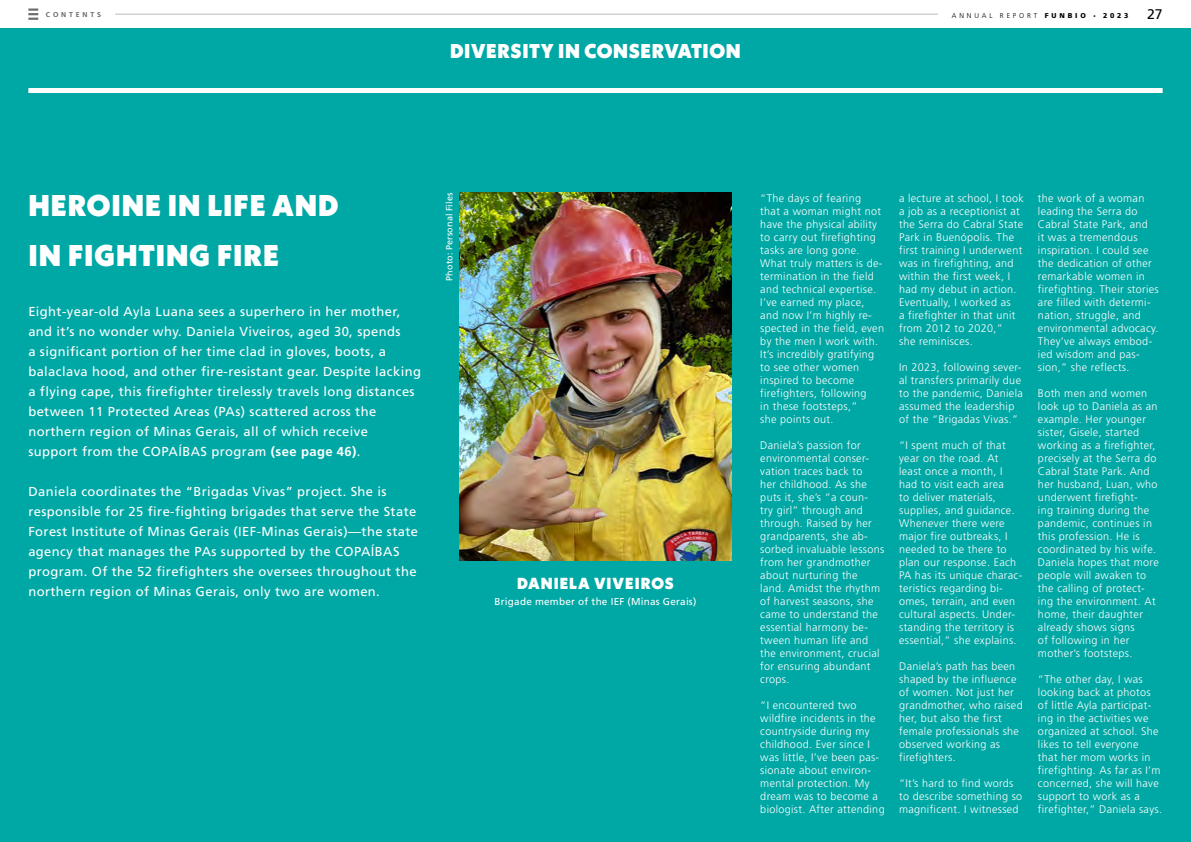
<style>
.page{position:relative;width:1191px;height:842px;background:#fff}
.page>*{position:absolute;margin:0;border:0;box-sizing:border-box;transform-origin:0 0}
.t1{font:900 30px/50px "Neue Kabel";letter-spacing:.03em;color:#fff}
.t2{font:900 20px "Neue Kabel";letter-spacing:.03em;color:#fff}
.t3{font:900 16px "Neue Kabel";letter-spacing:.06em;color:#fff}
.t4{font:14px "Frutiger LT Std";color:#000}
.t5{font:13px/20px "Frutiger LT Std";letter-spacing:.03em;color:#fff}
.t6{font:300 11px/13px "Frutiger LT Std";letter-spacing:.03em;color:#fff}
.t7{font:10px "Frutiger LT Std";letter-spacing:.02em;color:#fff}
.t8{font:9px "Frutiger LT Std";letter-spacing:.01em;color:#fff}
.t9{font:300 7px "Frutiger LT Std";letter-spacing:.4em;color:#000}
.t10{font:700 7px "Frutiger LT Std";letter-spacing:.4em;color:#636466}
.s1{font-weight:900}
.s2{font-family:"Barlow";font-weight:500}
.s3{font-weight:700}
</style>
<div class="page">
<div style="left:0;top:28px;width:1191px;height:814px;background:#00a8a5"></div>
<div style="left:28px;top:88px;width:1134px;height:5px;background:#fff"></div>
<svg style="left:28px;top:8px;width:10px;height:12px"></svg>
<hr style="left:115px;top:14px;width:823px;height:1px;background:#b8babc">
<img style="left:459px;top:193px;width:273px;height:367px">
<p class="t10" style="left:46px;top:10px;width:56px">CONTENTS</p>
<p class="t9" style="left:952px;top:11px;width:178px">ANNUAL REPORT <span class="s1">FUNBIO</span> <span class="s2">•</span> <span class="s1">2023</span></p>
<p class="t4" style="left:1147px;top:6px;width:17px">27</p>
<h2 class="t2" style="left:450px;top:38px;width:292px">DIVERSITY IN CONSERVATION</h2>
<h1 class="t1" style="left:28px;top:180px;width:311px">HEROINE IN LIFE AND<br>IN FIGHTING FIRE</h1>
<p class="t5" style="left:28px;top:302px;width:394px">Eight-year-old Ayla Luana sees a superhero in her mother, and it’s no wonder why. Daniela Viveiros, aged 30, spends<br>a significant portion of her time clad in gloves, boots, a balaclava hood, and other fire-resistant gear. Despite lacking a flying cape, this firefighter tirelessly travels long distances between 11 Protected Areas (PAs) scattered across the northern region of Minas Gerais, all of which receive<br>support from the COPAÍBAS program <span class="s3">(see page 46)</span>.</p>
<p class="t5" style="left:28px;top:482px;width:391px">Daniela coordinates the “Brigadas Vivas” project. She is responsible for 25 fire-fighting brigades that serve the State Forest Institute of Minas Gerais (IEF-Minas Gerais)—the state agency that manages the PAs supported by the COPAÍBAS program. Of the 52 firefighters she oversees throughout the northern region of Minas Gerais, only two are women.</p>
<p class="t8" style="left:444px;top:281px;width:89px;rotate:-90deg">Photo: Personal Files</p>
<h3 class="t3" style="left:517px;top:573px;width:158px">DANIELA VIVEIROS</h3>
<p class="t7" style="left:494px;top:596px;width:203px">Brigade member of the IEF (Minas Gerais)</p>
<p class="t6" style="left:760px;top:192px;width:125px">“The days of fearing<br>that a woman might not have the physical ability to carry out firefighting tasks are long gone.<br>What truly matters is de&shy;termination in the field and technical expertise.<br>I’ve earned my place, and now I’m highly re&shy;spected in the field, even by the men I work with.<br>It’s incredibly gratifying to see other women inspired to become firefighters, following<br>in these footsteps,”<br>she points out.</p>
<p class="t6" style="left:760px;top:439px;width:126px">Daniela’s passion for environmental conser&shy;vation traces back to<br>her childhood. As she puts it, she’s “a coun-<br>try girl” through and through. Raised by her grandparents, she ab&shy;sorbed invaluable lessons from her grandmother about nurturing the land. Amidst the rhythm of harvest seasons, she came to understand the essential harmony be&shy;tween human life and the environment, crucial for ensuring abundant crops.</p>
<p class="t6" style="left:760px;top:699px;width:126px">“I encountered two wildfire incidents in the countryside during my childhood. Ever since I was little, I’ve been pas&shy;sionate about environ&shy;mental protection. My dream was to become a biologist. After attending</p>
<p class="t6" style="left:899px;top:192px;width:126px">a lecture at school, I took a job as a receptionist at the Serra do Cabral State<br>Park in Buenópolis. The first training I underwent was in firefighting, and within the first week, I had my debut in action.<br>Eventually, I worked as<br>a firefighter in that unit from 2012 to 2020,”<br>she reminisces.</p>
<p class="t6" style="left:899px;top:361px;width:125px">In 2023, following sever&shy;al transfers primarily due to the pandemic, Daniela assumed the leadership of the “Brigadas Vivas.”</p>
<p class="t6" style="left:899px;top:439px;width:125px">“I spent much of that year on the road. At least once a month, I had to visit each area<br>to deliver materials, supplies, and guidance.<br>Whenever there were major fire outbreaks, I needed to be there to plan our response. Each<br>PA has its unique charac&shy;teristics regarding bi&shy;omes, terrain, and even cultural aspects. Under&shy;standing the territory is essential,” she explains.</p>
<p class="t6" style="left:899px;top:660px;width:125px">Daniela’s path has been shaped by the influence of women. Not just her grandmother, who raised her, but also the first female professionals she observed working as firefighters.</p>
<p class="t6" style="left:899px;top:777px;width:125px">“It’s hard to find words to describe something so magnificent. I witnessed</p>
<p class="t6" style="left:1038px;top:192px;width:122px">the work of a woman leading the Serra do<br>Cabral State Park, and<br>it was a tremendous inspiration. I could see the dedication of other remarkable women in firefighting. Their stories are filled with determi&shy;nation, struggle, and environmental advocacy.<br>They’ve always embod&shy;ied wisdom and pas&shy;sion,” she reflects.</p>
<p class="t6" style="left:1038px;top:387px;width:122px">Both men and women look up to Daniela as an example. Her younger sister, Gisele, started working as a firefighter, precisely at the Serra do<br>Cabral State Park. And her husband, Luan, who underwent firefight-<br>ing training during the pandemic, continues in this profession. He is coordinated by his wife.<br>Daniela hopes that more people will awaken to the calling of protect&shy;ing the environment. At home, their daughter already shows signs<br>of following in her mother’s footsteps.</p>
<p class="t6" style="left:1038px;top:673px;width:126px">“The other day, I was looking back at photos of little Ayla participat&shy;ing in the activities we organized at school. She likes to tell everyone<br>that her mom works in firefighting. As far as I’m concerned, she will have support to work as a firefighter,” Daniela says.</p>
</div>
